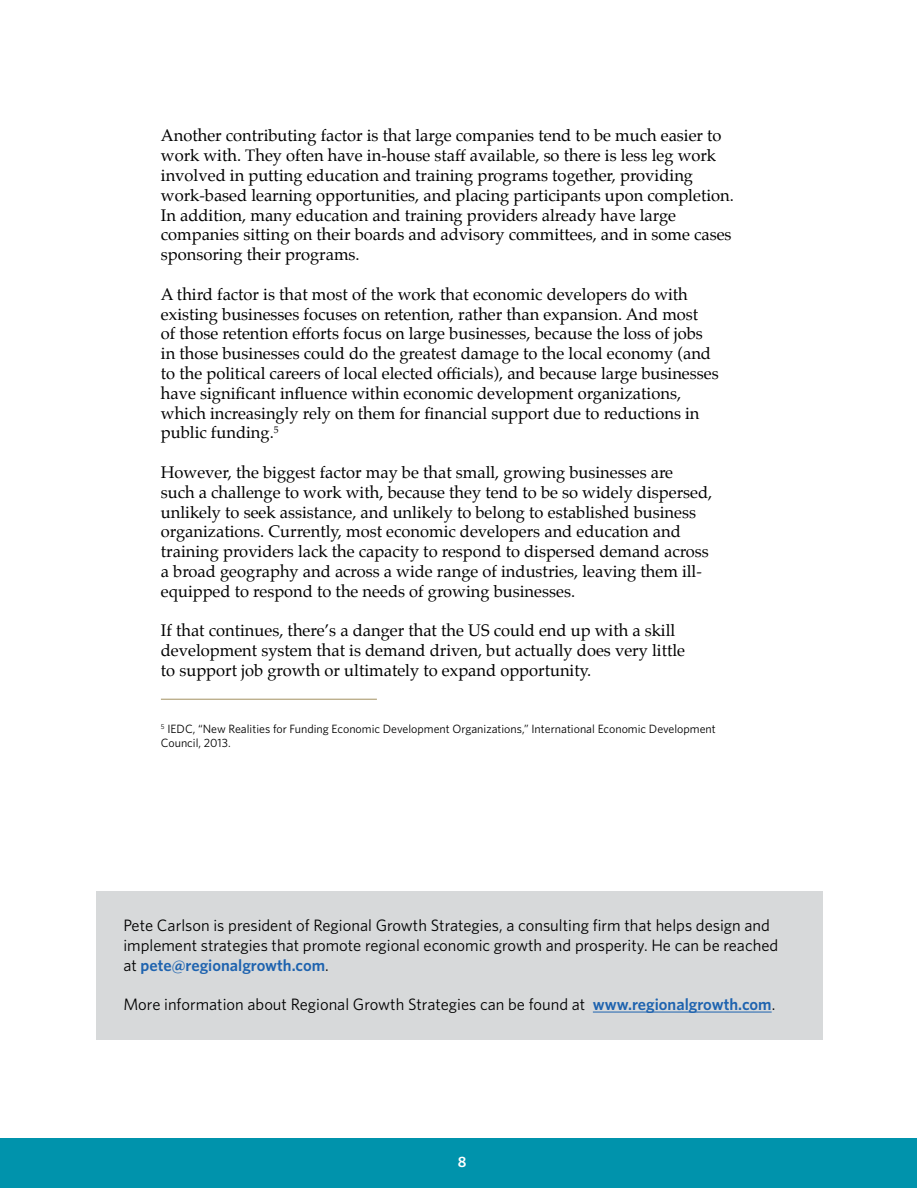
<style>
.page{position:relative;width:918px;height:1188px;background:#fff}
.page>*{position:absolute;margin:0;border:0;box-sizing:border-box;transform-origin:0 0}
.t1{font:16.5px/19.8px "Palatino";color:#000}
.t2{font:16.5px/19.8px "Whitney";color:#000}
.t3{font:600 15px "Whitney";color:#fff}
.t4{font:12px/14.4px "Whitney";color:#000}
.s1{font-weight:600;color:#1e63af}
</style>
<div class="page">
<div style="left:1px;top:1138px;width:916px;height:50px;background:#0093ac"></div>
<hr style="left:161px;top:699px;width:216px;height:1px;background:#a39161">
<div style="left:96px;top:891px;width:727px;height:149px;background:#d7d9da"></div>
<hr style="left:593px;top:1012px;width:179px;height:1px;background:#1e63af">
<p class="t1" style="left:161px;top:126px;width:575px">Another contributing factor is that large companies tend to be much easier to work with. They often have in-house staff available, so there is less leg work involved in putting education and training programs together, providing work-based learning opportunities, and placing participants upon completion.<br>In addition, many education and training providers already have large companies sitting on their boards and advisory committees, and in some cases sponsoring their programs.</p>
<p class="t1" style="left:161px;top:284px;width:559px">A third factor is that most of the work that economic developers do with existing businesses focuses on retention, rather than expansion. And most<br>of those retention efforts focus on large businesses, because the loss of jobs in those businesses could do the greatest damage to the local economy (and to the political careers of local elected officials), and because large businesses have significant influence within economic development organizations, which increasingly rely on them for financial support due to reductions in public funding.<sup>5</sup></p>
<p class="t1" style="left:161px;top:462px;width:553px">However, the biggest factor may be that small, growing businesses are<br>such a challenge to work with, because they tend to be so widely dispersed, unlikely to seek assistance, and unlikely to belong to established business organizations. Currently, most economic developers and education and training providers lack the capacity to respond to dispersed demand across a broad geography and across a wide range of industries, leaving them ill&shy;equipped to respond to the needs of growing businesses.</p>
<p class="t1" style="left:161px;top:621px;width:526px">If that continues, there’s a danger that the US could end up with a skill development system that is demand driven, but actually does very little to support job growth or ultimately to expand opportunity.</p>
<p class="t4" style="left:161px;top:721px;width:556px"><sup>5</sup> IEDC, “New Realities for Funding Economic Development Organizations,” International Economic Development<br>Council, 2013.</p>
<p class="t2" style="left:123px;top:915px;width:656px">Pete Carlson is president of Regional Growth Strategies, a consulting firm that helps design and implement strategies that promote regional economic growth and prosperity. He can be reached at <span class="s1">pete@regionalgrowth.com</span>.</p>
<p class="t2" style="left:123px;top:994px;width:653px">More information about Regional Growth Strategies can be found at <span class="s1">www.regionalgrowth.com</span>.</p>
<p class="t3" style="left:458px;top:1151px;width:10px">8</p>
</div>
